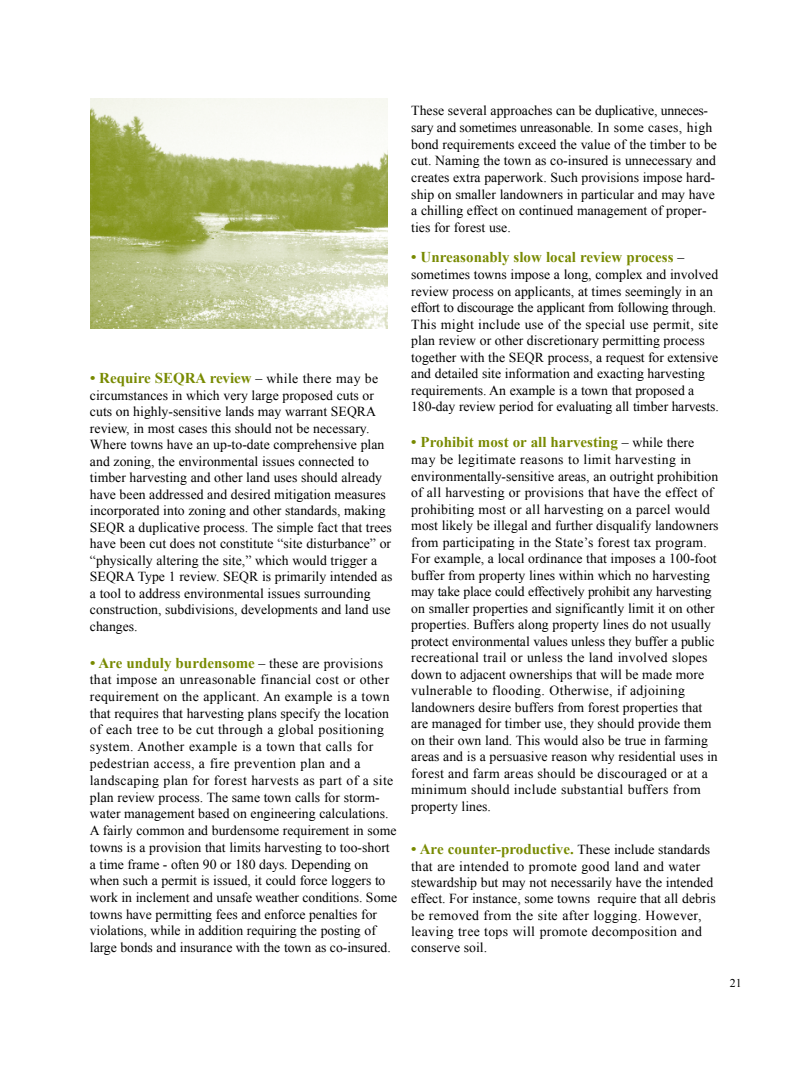
<style>
.page{position:relative;width:810px;height:1080px;background:#fff}
.page>*{position:absolute;margin:0;border:0;box-sizing:border-box;transform-origin:0 0}
.t1{font:15px "Times New Roman Bd MS";color:#788a00}
.t2{font:13.75px/16.5px "Times New Roman MS";color:#000}
.t3{font:11.88px "Times New Roman MS";color:#000}
.s1{font-family:"Times New Roman MS";font-size:13.75px;color:#000}
</style>
<div class="page">
<img style="left:90px;top:99px;width:298px;height:230px">
<p class="t1" style="left:90px;top:369px;width:290px">• Require SEQRA review <span class="s1">– while there may be</span></p>
<p class="t2" style="left:90px;top:387px;width:304px">circumstances in which very large proposed cuts or cuts on highly-sensitive lands may warrant SEQRA review, in most cases this should not be necessary.<br>Where towns have an up-to-date comprehensive plan and zoning, the environmental issues connected to timber harvesting and other land uses should already have been addressed and desired mitigation measures incorporated into zoning and other standards, making SEQR a duplicative process. The simple fact that trees have been cut does not constitute “site disturbance” or “physically altering the site,” which would trigger a SEQRA Type 1 review. SEQR is primarily intended as a tool to address environmental issues surrounding construction, subdivisions, developments and land use changes.</p>
<p class="t1" style="left:90px;top:654px;width:295px">• Are unduly burdensome <span class="s1">– these are provisions</span></p>
<p class="t2" style="left:90px;top:671px;width:309px">that impose an unreasonable financial cost or other requirement on the applicant. An example is a town that requires that harvesting plans specify the location of each tree to be cut through a global positioning system. Another example is a town that calls for pedestrian access, a fire prevention plan and a landscaping plan for forest harvests as part of a site plan review process. The same town calls for storm&shy;water management based on engineering calculations.<br>A fairly common and burdensome requirement in some towns is a provision that limits harvesting to too-short a time frame - often 90 or 180 days. Depending on when such a permit is issued, it could force loggers to work in inclement and unsafe weather conditions. Some towns have permitting fees and enforce penalties for violations, while in addition requiring the posting of<br>la rge bonds and insurance with the town as co-insured.</p>
<p class="t2" style="left:411px;top:102px;width:307px">These several approaches can be duplicative, unneces&shy;sary and sometimes unreasonable. In some cases, high bond requirements exceed the value of the timber to be cut. Naming the town as co-insured is unnecessary and creates extra paperwork. Such provisions impose hard&shy;ship on smaller landowners in particular and may have a chilling effect on continued management of proper&shy;ties for forest use.</p>
<p class="t1" style="left:411px;top:249px;width:274px">• Unreasonably slow local review process <span class="s1">–</span></p>
<p class="t2" style="left:411px;top:266px;width:309px">sometimes towns impose a long, complex and involved review process on applicants, at times seemingly in an e ffort to discourage the applicant from following through.<br>This might include use of the special use permit, site plan review or other discretionary permitting process together with the SEQR process, a request for extensive and detailed site information and exacting harvesting requirements. An example is a town that proposed a 180-day review period for evaluating all timber harvests.</p>
<p class="t1" style="left:411px;top:434px;width:285px">• Prohibit most or all harvesting <span class="s1">– while there</span></p>
<p class="t2" style="left:411px;top:452px;width:309px">may be legitimate reasons to limit harvesting in environmentally-sensitive areas, an outright prohibition of all harvesting or provisions that have the effect of prohibiting most or all harvesting on a parcel would most likely be illegal and further disqualify landowners from participating in the State’s forest tax program.<br>For example, a local ordinance that imposes a 100-foot buffer from property lines within which no harvesting may take place could effectively prohibit any harvesting on smaller properties and significantly limit it on other properties. Buffers along property lines do not usually protect environmental values unless they buffer a public recreational trail or unless the land involved slopes down to adjacent ownerships that will be made more vulnerable to flooding. Otherwise, if adjoining landowners desire buffers from forest properties that are managed for timber use, they should provide them on their own land. This would also be true in farming areas and is a persuasive reason why residential uses in forest and farm areas should be discouraged or at a minimum should include substantial buffers from property lines.</p>
<p class="t1" style="left:411px;top:841px;width:300px">• Are counter-productive. <span class="s1">These include standards</span></p>
<p class="t2" style="left:411px;top:858px;width:306px">that are intended to promote good land and water stewardship but may not necessarily have the intended effect. For instance, some towns require that all debris be removed from the site after logging. However, leaving tree tops will promote decomposition and conserve soil.</p>
<p class="t3" style="left:730px;top:976px;width:13px">21</p>
</div>
